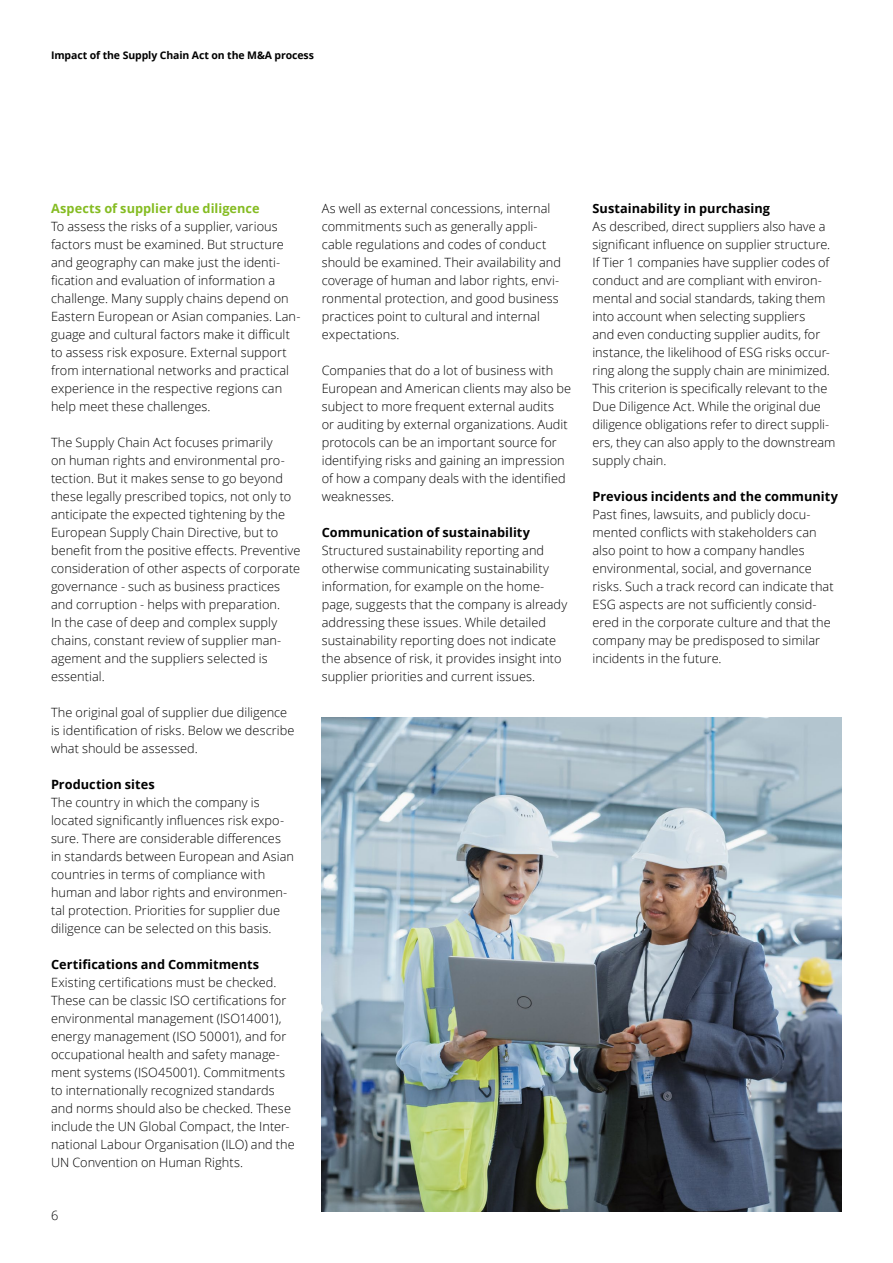
<style>
.page{position:relative;width:893px;height:1263px;background:#fff}
.page>*{position:absolute;margin:0;border:0;box-sizing:border-box;transform-origin:0 0}
.t1{font:300 12.75px/18px "Open Sans";letter-spacing:.005em;color:#000}
.t2{font:700 12.75px "Open Sans";color:#000}
.t3{font:700 12.75px "Open Sans";letter-spacing:.005em;color:#85bc22}
.t4{font:700 10.5px "Open Sans";letter-spacing:-.01em;color:#000}
</style>
<div class="page">
<img style="left:322px;top:717px;width:520px;height:494px">
<p class="t4" style="left:51px;top:48px;width:264px">Impact of the Supply Chain Act on the M&amp;A process</p>
<p class="t3" style="left:51px;top:199px;width:210px">Aspects of supplier due diligence</p>
<p class="t1" style="left:51px;top:217px;width:251px">To assess the risks of a supplier, various factors must be examined. But structure and geography can make just the identi&shy;fication and evaluation of information a challenge. Many supply chains depend on Eastern European or Asian companies. Lan&shy;guage and cultural factors make it difficult to assess risk exposure. External support from international networks and practical experience in the respective regions can help meet these challenges.</p>
<p class="t1" style="left:51px;top:433px;width:251px">The Supply Chain Act focuses primarily<br>on human rights and environmental pro&shy;tection. But it makes sense to go beyond these legally prescribed topics, not only to anticipate the expected tightening by the European Supply Chain Directive, but to benefit from the positive effects. Preventive consideration of other aspects of corporate governance - such as business practices and corruption - helps with preparation.<br>In the case of deep and complex supply chains, constant review of supplier man&shy;agement and the suppliers selected is essential.</p>
<p class="t1" style="left:51px;top:703px;width:245px">The original goal of supplier due diligence is identification of risks. Below we describe what should be assessed.</p>
<p class="t2" style="left:51px;top:775px;width:105px">Production sites</p>
<p class="t1" style="left:51px;top:793px;width:244px">The country in which the company is located significantly influences risk expo&shy;sure. There are considerable differences in standards between European and Asian countries in terms of compliance with human and labor rights and environmen&shy;tal protection. Priorities for supplier due diligence can be selected on this basis.</p>
<p class="t2" style="left:51px;top:956px;width:210px">Certifications and Commitments</p>
<p class="t1" style="left:51px;top:973px;width:245px">Existing certifications must be checked.<br>These can be classic ISO certifications for environmental management (ISO14001), energy management (ISO 50001), and for occupational health and safety manage&shy;ment systems (ISO45001). Commitments to internationally recognized standards and norms should also be checked. These include the UN Global Compact, the Inter&shy;national Labour Organisation (ILO) and the UN Convention on Human Rights.</p>
<p class="t1" style="left:51px;top:1206px;width:9px">6</p>
<p class="t1" style="left:322px;top:199px;width:241px">As well as external concessions, internal commitments such as generally appli&shy;cable regulations and codes of conduct should be examined. Their availability and coverage of human and labor rights, envi&shy;ronmental protection, and good business practices point to cultural and internal expectations.</p>
<p class="t1" style="left:322px;top:361px;width:251px">Companies that do a lot of business with European and American clients may also be subject to more frequent external audits<br>or auditing by external organizations. Audit protocols can be an important source for identifying risks and gaining an impression of how a company deals with the identified weaknesses.</p>
<p class="t2" style="left:322px;top:524px;width:210px">Communication of sustainability</p>
<p class="t1" style="left:322px;top:541px;width:247px">Structured sustainability reporting and otherwise communicating sustainability information, for example on the home&shy;page, suggests that the company is already addressing these issues. While detailed sustainability reporting does not indicate the absence of risk, it provides insight into supplier priorities and current issues.</p>
<p class="t2" style="left:592px;top:200px;width:179px">Sustainability in purchasing</p>
<p class="t1" style="left:592px;top:217px;width:244px">As described, direct suppliers also have a significant influence on supplier structure.<br>If Tier 1 companies have supplier codes of conduct and are compliant with environ&shy;mental and social standards, taking them into account when selecting suppliers<br>and even conducting supplier audits, for instance, the likelihood of ESG risks occur&shy;ring along the supply chain are minimized.<br>This criterion is specifically relevant to the Due Diligence Act. While the original due diligence obligations refer to direct suppli&shy;ers, they can also apply to the downstream supply chain.</p>
<p class="t2" style="left:592px;top:488px;width:247px">Previous incidents and the community</p>
<p class="t1" style="left:592px;top:505px;width:243px">Past fines, lawsuits, and publicly docu&shy;mented conflicts with stakeholders can also point to how a company handles environmental, social, and governance risks. Such a track record can indicate that ESG aspects are not sufficiently consid&shy;ered in the corporate culture and that the company may be predisposed to similar incidents in the future.</p>
</div>
